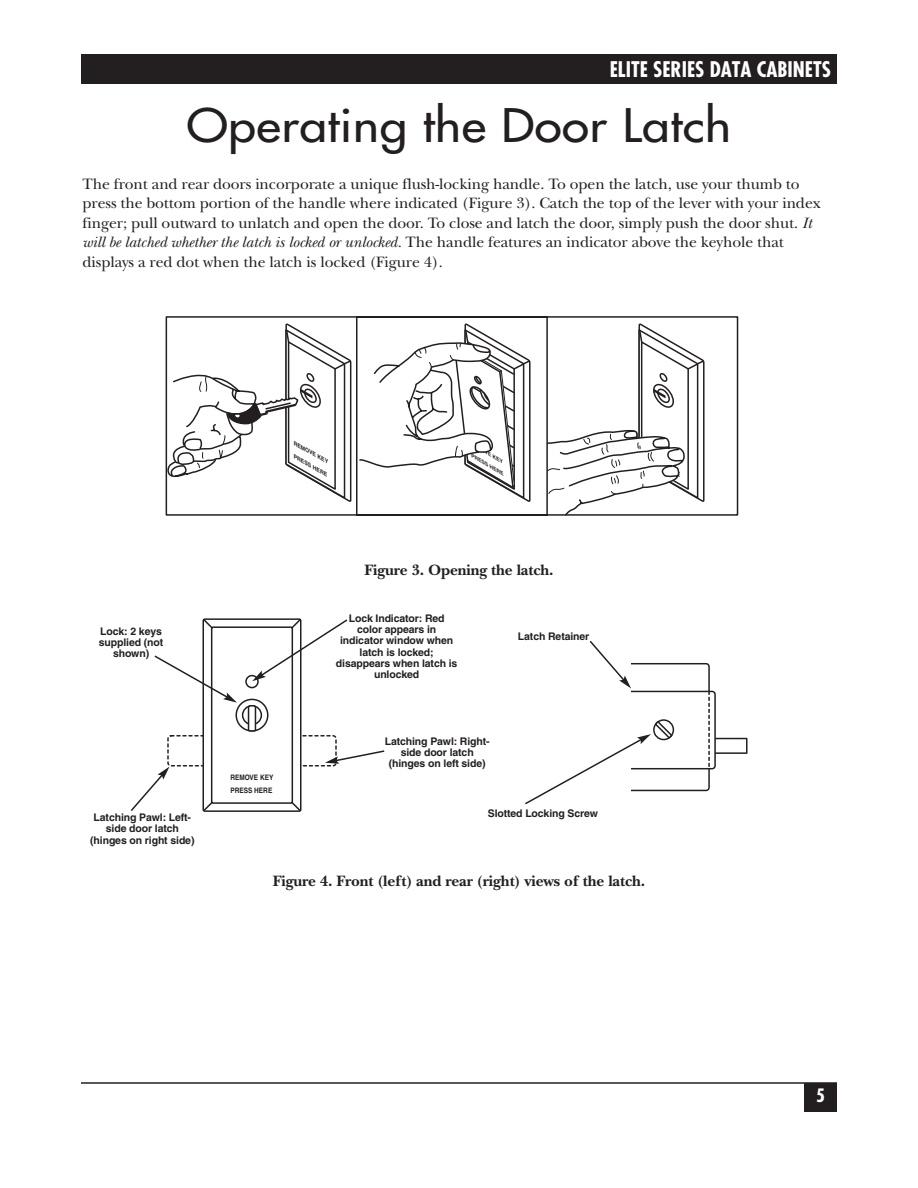
<style>
.page{position:relative;width:918px;height:1188px;background:#fff}
.page>*{position:absolute;margin:0;border:0;box-sizing:border-box;transform-origin:0 0}
.t1{font:45px "Futura";letter-spacing:.01em;color:#231f20;scale:1.1 1}
.t2{font:700 condensed 21px "Futura";color:#fff}
.t3{font:700 condensed 18px "Futura";color:#fff}
.t4{font:15.6px/19.5px "New Baskerville";letter-spacing:-.005em;color:#231f20}
.t5{font:700 15.6px "New Baskerville";letter-spacing:-.005em;color:#231f20}
.t6{font:700 10.5px/11.2px "Helvetica";letter-spacing:-.01em;color:#231f20;text-align:center}
.t7{font:700 7.5px/13.2px "Helvetica";color:#231f20;scale:.87 1}
.t8{font:italic 700 5.25px/11.4px "Helvetica";color:#231f20;scale:1.15 1}
.t9{font:italic 700 4.65px/10.2px "Helvetica";color:#231f20;scale:1.25 1}
.s1{font-style:italic}
</style>
<div class="page">
<div style="left:81px;top:54px;width:756px;height:30px;background:#231f20"></div>
<hr style="left:81px;top:1082px;width:756px;height:2px;background:#231f20">
<div style="left:804px;top:1083px;width:33px;height:28px;background:#231f20"></div>
<div style="left:704px;top:738px;width:44px;height:16px;background:#fff;border:2px solid #231f20"></div>
<div style="left:627px;top:663px;width:83px;height:128px;background:#fff;border:2px solid #231f20;border-radius:3px"></div>
<div style="left:627px;top:691px;width:89px;height:78px;background:#fff;border:2px solid #231f20;border-radius:3px"></div>
<svg style="left:708px;top:691px;width:2px;height:78px"></svg>
<div style="left:617px;top:661px;width:14px;height:131px;background:#fff"></div>
<svg style="left:165px;top:316px;width:574px;height:200px"></svg>
<svg style="left:546px;top:322px;width:159px;height:194px"></svg>
<svg style="left:130px;top:618px;width:255px;height:194px"></svg>
<svg style="left:589px;top:640px;width:42px;height:48px"></svg>
<svg style="left:525px;top:720px;width:149px;height:85px"></svg>
<h2 class="t2" style="left:610px;top:60px;width:223px">ELITE SERIES DATA CABINETS</h2>
<h1 class="t1" style="left:187px;top:103px;width:496px">Operating the Door Latch</h1>
<p class="t4" style="left:82px;top:176px;width:740px">The front and rear doors incorporate a unique flush-locking handle. To open the latch, use your thumb to press the bottom portion of the handle where indicated (Figure 3). Catch the top of the lever with your index finger; pull outward to unlatch and open the door. To close and latch the door, simply push the door shut. <span class="s1">It will be latched whether the latch is locked or unlocked.</span> The handle features an indicator above the keyhole that displays a red dot when the latch is locked (Figure 4).</p>
<p class="t6" style="left:99px;top:626px;width:66px">Lock: 2 keys supplied (not shown)</p>
<p class="t6" style="left:90px;top:813px;width:106px">Latching Pawl: Left&shy;side door latch (hinges on right side)</p>
<p class="t8" style="left:303px;top:442px;width:35px;text-indent:-7px;rotate:30deg">REMOVE KEY<br>PRESS HERE</p>
<p class="t9" style="left:480px;top:443px;width:31px;text-indent:-8px;rotate:30deg">REMOVE KEY<br>PRESS HERE</p>
<p class="t7" style="left:230px;top:772px;width:51px">REMOVE KEY<br>PRESS HERE</p>
<p class="t5" style="left:364px;top:565px;width:191px">Figure 3. Opening the latch.</p>
<p class="t6" style="left:336px;top:614px;width:123px">Lock Indicator: Red color appears in indicator window when latch is locked; disappears when latch is unlocked</p>
<p class="t6" style="left:385px;top:737px;width:106px">Latching Pawl: Right&shy;side door latch (hinges on left side)</p>
<p class="t6" style="left:518px;top:631px;width:73px">Latch Retainer</p>
<p class="t6" style="left:488px;top:808px;width:112px">Slotted Locking Screw</p>
<p class="t5" style="left:273px;top:875px;width:374px">Figure 4. Front (left) and rear (right) views of the latch.</p>
<p class="t3" style="left:816px;top:1087px;width:10px">5</p>
</div>
